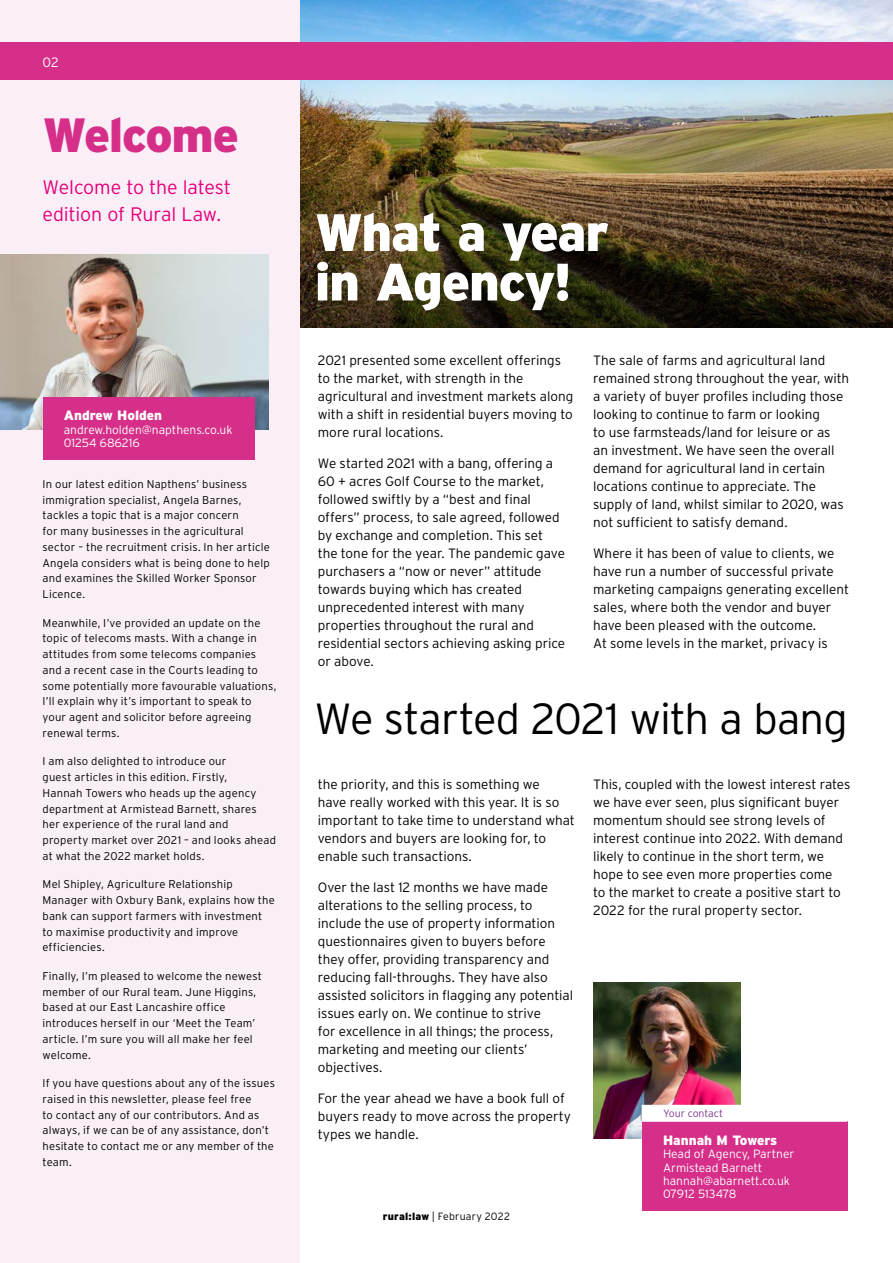
<style>
.page{position:relative;width:893px;height:1263px;background:#fff}
.page>*{position:absolute;margin:0;border:0;box-sizing:border-box;transform-origin:0 0}
.t1{font:900 52.5px/49.5px "Interstate";letter-spacing:-.03em;color:#fff}
.t2{font:900 48px "Interstate";letter-spacing:-.025em;color:#d52f89}
.t3{font:300 43.5px "Interstate";letter-spacing:-.02em;color:#000}
.t4{font:300 19.5px/27px "Interstate";letter-spacing:-.01em;color:#e6007d}
.t5{font:300 13.5px/18px "Interstate";color:#000}
.t6{font:900 13.5px "Interstate";color:#fff}
.t7{font:300 13.5px "Interstate";color:#fff}
.t8{font:300 12px/13.2px "Interstate";color:#fff}
.t9{font:300 11.25px/15.8px "Interstate";letter-spacing:.015em;color:#000}
.t10{font:300 10.5px "Interstate";letter-spacing:.02em;color:#000}
.t11{font:300 10.5px "Interstate";color:#80388d}
.s1{font-weight:900}
</style>
<div class="page">
<img style="left:300px;top:0;width:593px;height:43px">
<img style="left:300px;top:80px;width:593px;height:247px">
<div style="left:0;top:0;width:300px;height:1263px;background:#fbeff7"></div>
<div style="left:0;top:43px;width:893px;height:37px;background:#d52f89"></div>
<img style="left:0;top:254px;width:268px;height:175px">
<div style="left:43px;top:397px;width:211px;height:63px;background:#d52f89"></div>
<img style="left:593px;top:982px;width:147px;height:156px">
<div style="left:642px;top:1122px;width:205px;height:89px;background:#d52f89"></div>
<svg style="left:642px;top:1105px;width:205px;height:17px"></svg>
<p class="t7" style="left:43px;top:55px;width:18px">02</p>
<h2 class="t2" style="left:43px;top:108px;width:198px">Welcome</h2>
<h3 class="t4" style="left:43px;top:174px;width:190px">Welcome to the latest edition of Rural Law.</h3>
<p class="t6" style="left:64px;top:408px;width:100px">Andrew Holden</p>
<p class="t8" style="left:64px;top:423px;width:170px">andrew.holden@napthens.co.uk<br>01254 686216</p>
<p class="t9" style="left:43px;top:476px;width:229px">In our latest edition Napthens’ business immigration specialist, Angela Barnes, tackles a topic that is a major concern<br>for many businesses in the agricultural sector – the recruitment crisis. In her article Angela considers what is being done to help and examines the Skilled Worker Sponsor Licence.</p>
<p class="t9" style="left:43px;top:615px;width:235px">Meanwhile, I’ve provided an update on the topic of telecoms masts. With a change in attitudes from some telecoms companies and a recent case in the Courts leading to some potentially more favourable valuations, I’ll explain why it’s important to speak to your agent and solicitor before agreeing renewal terms.</p>
<p class="t9" style="left:43px;top:753px;width:235px">I am also delighted to introduce our<br>guest articles in this edition. Firstly,<br>Hannah Towers who heads up the agency department at Armistead Barnett, shares her experience of the rural land and property market over 2021 – and looks ahead at what the 2022 market holds.</p>
<p class="t9" style="left:43px;top:876px;width:234px">Mel Shipley, Agriculture Relationship Manager with Oxbury Bank, explains how the bank can support farmers with investment to maximise productivity and improve efficiencies.</p>
<p class="t9" style="left:43px;top:968px;width:221px">Finally, I’m pleased to welcome the newest member of our Rural team. June Higgins, based at our East Lancashire office introduces herself in our ‘Meet the Team’ article. I’m sure you will all make her feel welcome.</p>
<p class="t9" style="left:43px;top:1075px;width:234px">If you have questions about any of the issues raised in this newsletter, please feel free<br>to contact any of our contributors. And as always, if we can be of any assistance, don’t hesitate to contact me or any member of the team.</p>
<h1 class="t1" style="left:315px;top:207px;width:296px">What a year in Agency!</h1>
<p class="t5" style="left:318px;top:351px;width:257px">2021 presented some excellent offerings to the market, with strength in the agricultural and investment markets along with a shift in residential buyers moving to more rural locations.</p>
<p class="t5" style="left:318px;top:454px;width:249px">We started 2021 with a bang, offering a 60 + acres Golf Course to the market, followed swiftly by a “best and final offers” process, to sale agreed, followed by exchange and completion. This set the tone for the year. The pandemic gave purchasers a “now or never” attitude towards buying which has created unprecedented interest with many properties throughout the rural and residential sectors achieving asking price or above.</p>
<p class="t5" style="left:593px;top:351px;width:258px">The sale of farms and agricultural land remained strong throughout the year, with a variety of buyer profiles including those looking to continue to farm or looking<br>to use farmsteads/land for leisure or as<br>an investment. We have seen the overall demand for agricultural land in certain locations continue to appreciate. The supply of land, whilst similar to 2020, was not sufficient to satisfy demand.</p>
<p class="t5" style="left:593px;top:544px;width:257px">Where it has been of value to clients, we have run a number of successful private marketing campaigns generating excellent sales, where both the vendor and buyer have been pleased with the outcome.<br>At some levels in the market, privacy is</p>
<h3 class="t3" style="left:315px;top:695px;width:535px">We started 2021 with a bang</h3>
<p class="t5" style="left:318px;top:775px;width:259px">the priority, and this is something we<br>have really worked with this year. It is so important to take time to understand what vendors and buyers are looking for, to enable such transactions.</p>
<p class="t5" style="left:318px;top:878px;width:257px">Over the last 12 months we have made alterations to the selling process, to include the use of property information questionnaires given to buyers before they offer, providing transparency and reducing fall-throughs. They have also assisted solicitors in flagging any potential issues early on. We continue to strive<br>for excellence in all things; the process, marketing and meeting our clients’ objectives.</p>
<p class="t5" style="left:318px;top:1089px;width:255px">For the year ahead we have a book full of buyers ready to move across the property types we handle.</p>
<p class="t10" style="left:383px;top:1211px;width:129px"><span class="s1">rural:law</span> | February 2022</p>
<p class="t5" style="left:593px;top:775px;width:259px">This, coupled with the lowest interest rates we have ever seen, plus significant buyer momentum should see strong levels of interest continue into 2022. With demand likely to continue in the short term, we hope to see even more properties come<br>to the market to create a positive start to 2022 for the rural property sector.</p>
<p class="t11" style="left:663px;top:1108px;width:62px">Your contact</p>
<p class="t6" style="left:663px;top:1133px;width:116px">Hannah M Towers</p>
<p class="t8" style="left:663px;top:1147px;width:133px">Head of Agency, Partner<br>Armistead Barnett hannah@abarnett.co.uk<br>07912 513478</p>
</div>
